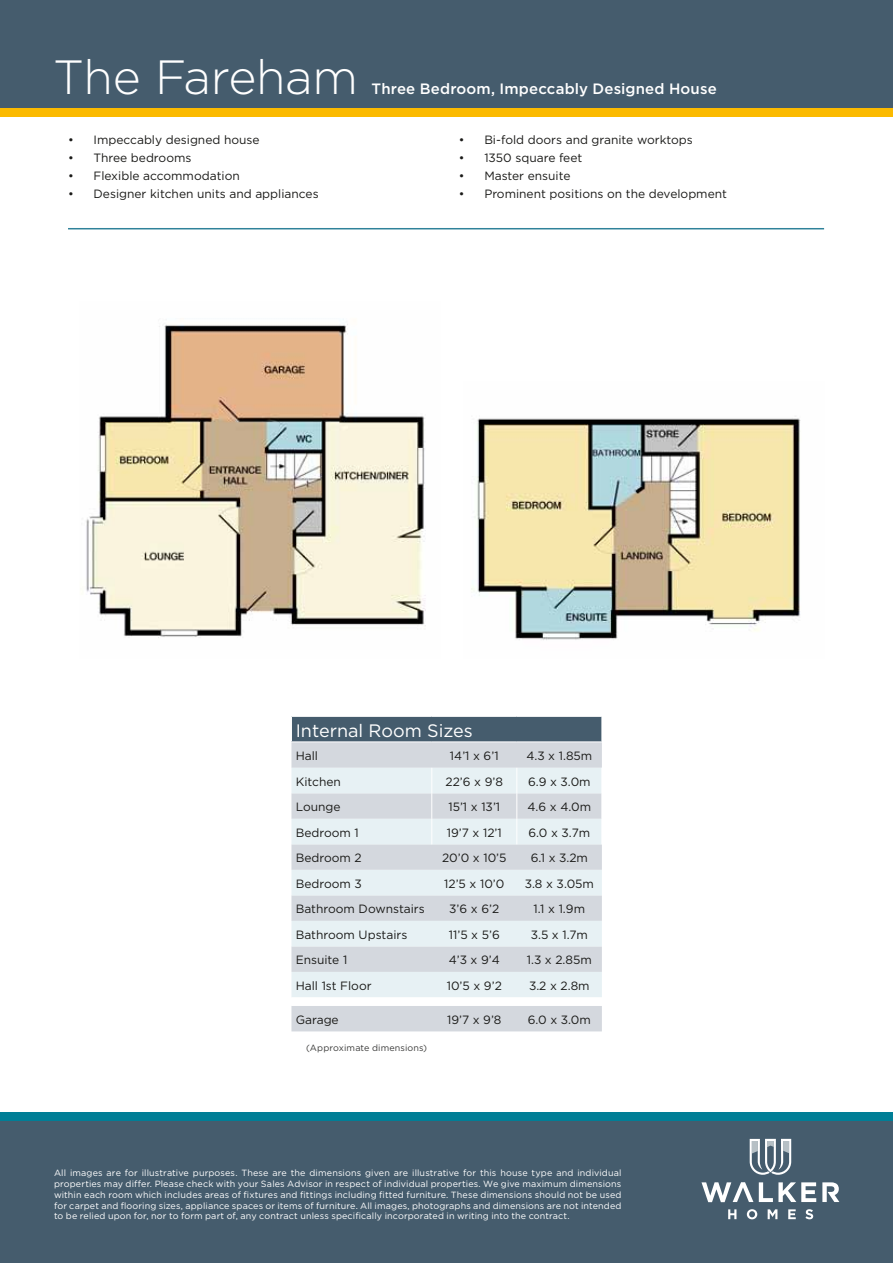
<style>
.page{position:relative;width:893px;height:1263px;background:#fff}
.page>*{position:absolute;margin:0;border:0;box-sizing:border-box;transform-origin:0 0}
.t1{font:300 48px "Gotham";letter-spacing:-.015em;color:#fff}
.t2{font:18px "Gotham";color:#fff}
.t3{font:500 15px "Gotham";letter-spacing:.01em;color:#fff}
.t4{font:12px "Gotham";color:#1a1a18}
.t5{font:9px/10.8px "Gotham";letter-spacing:.015em;color:#fff;text-align:justify}
.t6{font:9px "Gotham";letter-spacing:.015em;color:#3b3b3a}
</style>
<div class="page">
<img style="left:86px;top:319px;width:340px;height:319px">
<img style="left:471px;top:416px;width:330px;height:224px">
<div style="left:0;top:1116px;width:893px;height:147px;background:#455c6d"></div>
<div style="left:0;top:1112px;width:893px;height:8px;background:#007e96"></div>
<hr style="left:68px;top:228px;width:756px;height:1px;background:#30829a">
<div style="left:291px;top:716px;width:311px;height:26px;background:#455c6d"></div>
<div style="left:291px;top:742px;width:311px;height:289px;background:#d4d8de"></div>
<svg style="left:291px;top:768px;width:311px;height:229px;fill:#e7f1f4"></svg>
<svg style="left:291px;top:997px;width:311px;height:9px"></svg>
<svg style="left:431px;top:768px;width:1px;height:76px"></svg>
<svg style="left:516px;top:768px;width:1px;height:76px"></svg>
<svg style="left:601px;top:768px;width:1px;height:76px"></svg>
<hr style="left:291px;top:716px;width:141px;height:1px;background:#fff">
<svg style="left:291px;top:717px;width:1px;height:24px"></svg>
<hr style="left:432px;top:716px;width:85px;height:1px;background:#fff">
<hr style="left:517px;top:716px;width:85px;height:1px;background:#fff">
<svg style="left:601px;top:717px;width:1px;height:24px"></svg>
<hr style="left:291px;top:741px;width:141px;height:1px;background:#fff">
<hr style="left:432px;top:741px;width:85px;height:1px;background:#fff">
<hr style="left:517px;top:741px;width:85px;height:1px;background:#fff">
<div style="left:0;top:0;width:893px;height:117px;background:#455c6d"></div>
<div style="left:0;top:108px;width:893px;height:9px;background:#fbba00"></div>
<svg style="left:750px;top:1139px;width:41px;height:36px"></svg>
<svg style="left:728px;top:1209px;width:8px;height:10px"></svg>
<svg style="left:747px;top:1209px;width:10px;height:10px"></svg>
<svg style="left:768px;top:1209px;width:9px;height:10px"></svg>
<svg style="left:788px;top:1209px;width:8px;height:10px"></svg>
<svg style="left:805px;top:1209px;width:8px;height:10px"></svg>
<svg style="left:759px;top:1182px;width:57px;height:20px"></svg>
<svg style="left:701px;top:1182px;width:52px;height:20px"></svg>
<svg style="left:822px;top:1182px;width:17px;height:20px"></svg>
<h1 class="t1" style="left:53px;top:51px;width:306px">The Fareham</h1>
<h1 class="t1" style="left:155px;top:51px;width:157px">Willow</h1>
<h3 class="t3" style="left:325px;top:80px;width:359px">Three Bedroom, Three Storey End Town House</h3>
<h3 class="t3" style="left:372px;top:80px;width:347px">Three Bedroom, Impeccably Designed House</h3>
<h3 class="t4" style="left:68px;top:133px;width:193px">• Impeccably designed house</h3>
<h3 class="t4" style="left:68px;top:151px;width:125px">• Three bedrooms</h3>
<h3 class="t4" style="left:68px;top:169px;width:173px">• Flexible accommodation</h3>
<h3 class="t4" style="left:68px;top:187px;width:252px">• Designer kitchen units and appliances</h3>
<h3 class="t4" style="left:459px;top:133px;width:235px">• Bi-fold doors and granite worktops</h3>
<h3 class="t4" style="left:459px;top:151px;width:125px">• 1350 square feet</h3>
<h3 class="t4" style="left:459px;top:169px;width:113px">• Master ensuite</h3>
<h3 class="t4" style="left:459px;top:187px;width:270px">• Prominent positions on the development</h3>
<h2 class="t2" style="left:296px;top:720px;width:179px">Internal Room Sizes</h2>
<h3 class="t4" style="left:296px;top:749px;width:24px">Hall</h3>
<h3 class="t4" style="left:450px;top:749px;width:50px">14’1 x 6’1</h3>
<h3 class="t4" style="left:526px;top:749px;width:67px">4.3 x 1.85m</h3>
<h3 class="t4" style="left:296px;top:775px;width:47px">Kitchen</h3>
<h3 class="t4" style="left:446px;top:775px;width:59px">22’6 x 9’8</h3>
<h3 class="t4" style="left:528px;top:775px;width:64px">6.9 x 3.0m</h3>
<h3 class="t4" style="left:296px;top:800px;width:46px">Lounge</h3>
<h3 class="t4" style="left:448px;top:800px;width:53px">15’1 x 13’1</h3>
<h3 class="t4" style="left:528px;top:800px;width:65px">4.6 x 4.0m</h3>
<h3 class="t4" style="left:296px;top:826px;width:65px">Bedroom 1</h3>
<h3 class="t4" style="left:447px;top:826px;width:56px">19’7 x 12’1</h3>
<h3 class="t4" style="left:528px;top:826px;width:63px">6.0 x 3.7m</h3>
<h3 class="t4" style="left:296px;top:851px;width:68px">Bedroom 2</h3>
<h3 class="t4" style="left:442px;top:851px;width:66px">20’0 x 10’5</h3>
<h3 class="t4" style="left:531px;top:851px;width:59px">6.1 x 3.2m</h3>
<h3 class="t4" style="left:296px;top:877px;width:68px">Bedroom 3</h3>
<h3 class="t4" style="left:444px;top:877px;width:62px">12’5 x 10’0</h3>
<h3 class="t4" style="left:525px;top:877px;width:71px">3.8 x 3.05m</h3>
<h3 class="t4" style="left:296px;top:902px;width:131px">Bathroom Downstairs</h3>
<h3 class="t4" style="left:449px;top:902px;width:52px">3’6 x 6’2</h3>
<h3 class="t4" style="left:534px;top:902px;width:53px">1.1 x 1.9m</h3>
<h3 class="t4" style="left:296px;top:928px;width:113px">Bathroom Upstairs</h3>
<h3 class="t4" style="left:449px;top:928px;width:53px">11’5 x 5’6</h3>
<h3 class="t4" style="left:531px;top:928px;width:59px">3.5 x 1.7m</h3>
<h3 class="t4" style="left:296px;top:953px;width:53px">Ensuite 1</h3>
<h3 class="t4" style="left:449px;top:953px;width:53px">4’3 x 9’4</h3>
<h3 class="t4" style="left:527px;top:953px;width:67px">1.3 x 2.85m</h3>
<h3 class="t4" style="left:296px;top:979px;width:77px">Hall 1st Floor</h3>
<h3 class="t4" style="left:447px;top:979px;width:57px">10’5 x 9’2</h3>
<h3 class="t4" style="left:529px;top:979px;width:62px">3.2 x 2.8m</h3>
<h3 class="t4" style="left:296px;top:1013px;width:45px">Garage</h3>
<h3 class="t4" style="left:447px;top:1013px;width:56px">19’7 x 9’8</h3>
<h3 class="t4" style="left:528px;top:1013px;width:65px">6.0 x 3.0m</h3>
<p class="t6" style="left:306px;top:1043px;width:123px">(Approximate dimensions)</p>
<p class="t5" style="left:54px;top:1167px;width:569px">All images are for illustrative purposes. These are the dimensions given are illustrative for this house type and individual properties may differ. Please check with your Sales Advisor in respect of individual properties. We give maximum dimensions within each room which includes areas of fixtures and fittings including fitted furniture. These dimensions should not be used for carpet and flooring sizes, appliance spaces or items of furniture. All images, photographs and dimensions are not intended to be relied upon for, nor to form part of, any contract unless specifically incorporated in writing into the contract.</p>
</div>
